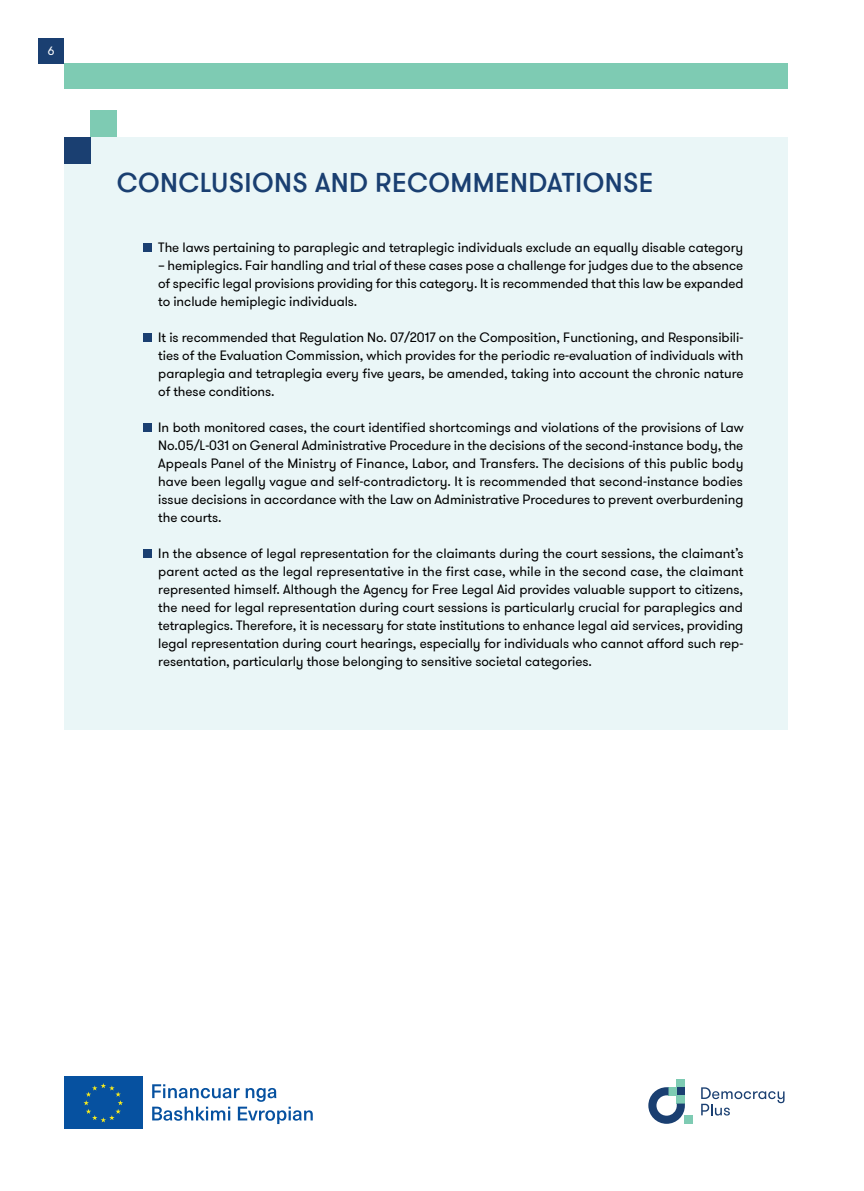
<style>
.page{position:relative;width:864px;height:1191px;background:#fff}
.page>*{position:absolute;margin:0;border:0;box-sizing:border-box;transform-origin:0 0}
.t1{font:500 27px "GT Walsheim Pro";letter-spacing:.015em;color:#1a3f71}
.t2{font:13.5px/18px "GT Walsheim Pro";letter-spacing:-.005em;color:#000;text-align:justify}
.t3{font:12px "GT Walsheim Pro";color:#fff}
</style>
<div class="page">
<div style="left:64px;top:63px;width:723px;height:26px;background:#7ecbb3"></div>
<div style="left:38px;top:38px;width:26px;height:25px;background:#1a3f71"></div>
<div style="left:676px;top:1079px;width:8px;height:8px;background:#7ecbb3"></div>
<div style="left:684px;top:1115px;width:8px;height:8px;background:#7ecbb3"></div>
<svg style="left:648px;top:1087px;width:36px;height:36px"></svg>
<svg style="left:701px;top:1087px;width:83px;height:28px"></svg>
<div style="left:63px;top:1075px;width:81px;height:55px;background:#0651a0"></div>
<svg style="left:83px;top:1083px;width:40px;height:39px"></svg>
<svg style="left:152px;top:1084px;width:160px;height:40px"></svg>
<div style="left:64px;top:137px;width:723px;height:592px;background:#eaf6f7"></div>
<div style="left:90px;top:111px;width:27px;height:26px;background:#7ecbb3"></div>
<div style="left:64px;top:137px;width:26px;height:26px;background:#1a3f71"></div>
<div style="left:144px;top:243px;width:8px;height:9px;background:#1a3f71"></div>
<div style="left:144px;top:333px;width:8px;height:9px;background:#1a3f71"></div>
<div style="left:144px;top:423px;width:8px;height:9px;background:#1a3f71"></div>
<div style="left:144px;top:549px;width:8px;height:9px;background:#1a3f71"></div>
<p class="t3" style="left:48px;top:43px;width:8px">6</p>
<h1 class="t1" style="left:117px;top:165px;width:538px">CONCLUSIONS AND RECOMMENDATIONSE</h1>
<p class="t2" style="left:158px;top:239px;width:586px">The laws pertaining to paraplegic and tetraplegic individuals exclude an equally disable category</p>
<p class="t2" style="left:158px;top:257px;width:586px">– hemiplegics. Fair handling and trial of these cases pose a challenge for judges due to the absence of specific legal provisions providing for this category. It is recommended that this law be expanded to include hemiplegic individuals.</p>
<p class="t2" style="left:158px;top:329px;width:586px">It is recommended that Regulation No. 07/2017 on the Composition, Functioning, and Responsibili&shy;ties of the Evaluation Commission, which provides for the periodic re-evaluation of individuals with paraplegia and tetraplegia every five years, be amended, taking into account the chronic nature of these conditions.</p>
<p class="t2" style="left:158px;top:419px;width:586px">In both monitored cases, the court identified shortcomings and violations of the provisions of Law No.05/L-031 on General Administrative Procedure in the decisions of the second-instance body, the Appeals Panel of the Ministry of Finance, Labor, and Transfers. The decisions of this public body have been legally vague and self-contradictory. It is recommended that second-instance bodies issue decisions in accordance with the Law on Administrative Procedures to prevent overburdening the courts.</p>
<p class="t2" style="left:158px;top:545px;width:586px">In the absence of legal representation for the claimants during the court sessions, the claimant’s parent acted as the legal representative in the first case, while in the second case, the claimant represented himself. Although the Agency for Free Legal Aid provides valuable support to citizens, the need for legal representation during court sessions is particularly crucial for paraplegics and tetraplegics. Therefore, it is necessary for state institutions to enhance legal aid services, providing legal representation during court hearings, especially for individuals who cannot afford such rep&shy;resentation, particularly those belonging to sensitive societal categories.</p>
</div>
